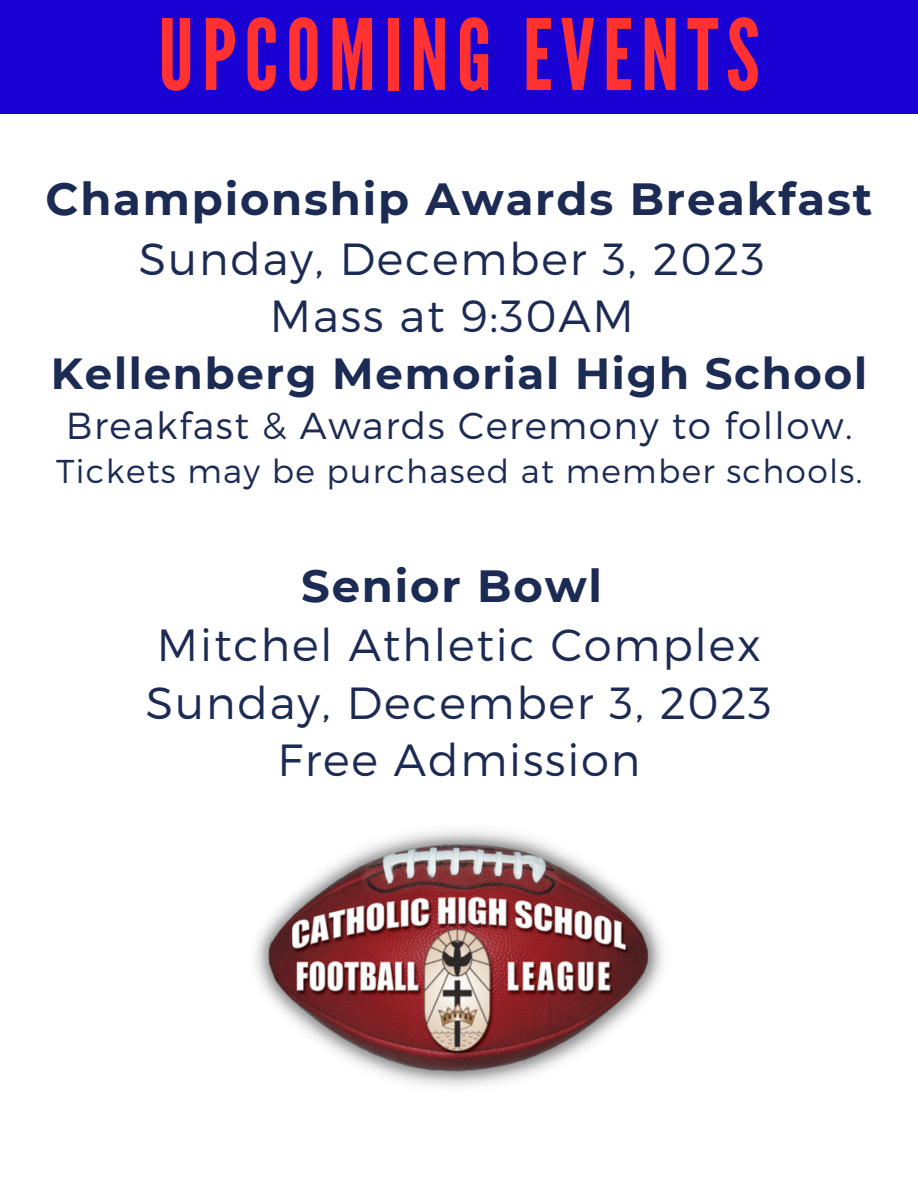
<style>
.page{position:relative;width:918px;height:1188px;background:#fff}
.page>*{position:absolute;margin:0;border:0;box-sizing:border-box;transform-origin:0 0}
.t1{font:98.1px "League Gothic";letter-spacing:.08em;color:#ff3131}
.t2{font:300 45px "Montserrat";letter-spacing:.04em;color:#1c2b53}
.t3{font:700 45px "Montserrat";letter-spacing:.04em;color:#1c2b53}
.t4{font:700 43.5px "Montserrat";letter-spacing:.04em;color:#1c2b53}
.t5{font:300 37.5px "Montserrat";letter-spacing:.04em;color:#1c2b53}
.t6{font:300 33px "Montserrat";letter-spacing:.04em;color:#1c2b53}
</style>
<div class="page">
<div style="left:0;top:0;width:918px;height:113px;background:#1900d3"></div>
<img style="left:255px;top:830px;width:408px;height:256px">
<p class="t1" style="left:158px;top:-2px;width:603px">UPCOMING EVENTS</p>
<p class="t3" style="left:46px;top:172px;width:828px">Championship Awards Breakfast</p>
<p class="t2" style="left:139px;top:230px;width:628px">Sunday, December 3, 2023</p>
<p class="t2" style="left:270px;top:287px;width:366px">Mass at 9:30AM</p>
<p class="t4" style="left:51px;top:347px;width:818px">Kellenberg Memorial High School</p>
<p class="t5" style="left:66px;top:402px;width:788px">Breakfast &amp; Awards Ceremony to follow.</p>
<p class="t6" style="left:56px;top:450px;width:808px">Tickets may be purchased at member schools.</p>
<p class="t3" style="left:301px;top:558px;width:302px">Senior Bowl</p>
<p class="t2" style="left:157px;top:616px;width:605px">Mitchel Athletic Complex</p>
<p class="t2" style="left:146px;top:673px;width:628px">Sunday, December 3, 2023</p>
<p class="t2" style="left:278px;top:731px;width:364px">Free Admission</p>
</div>
